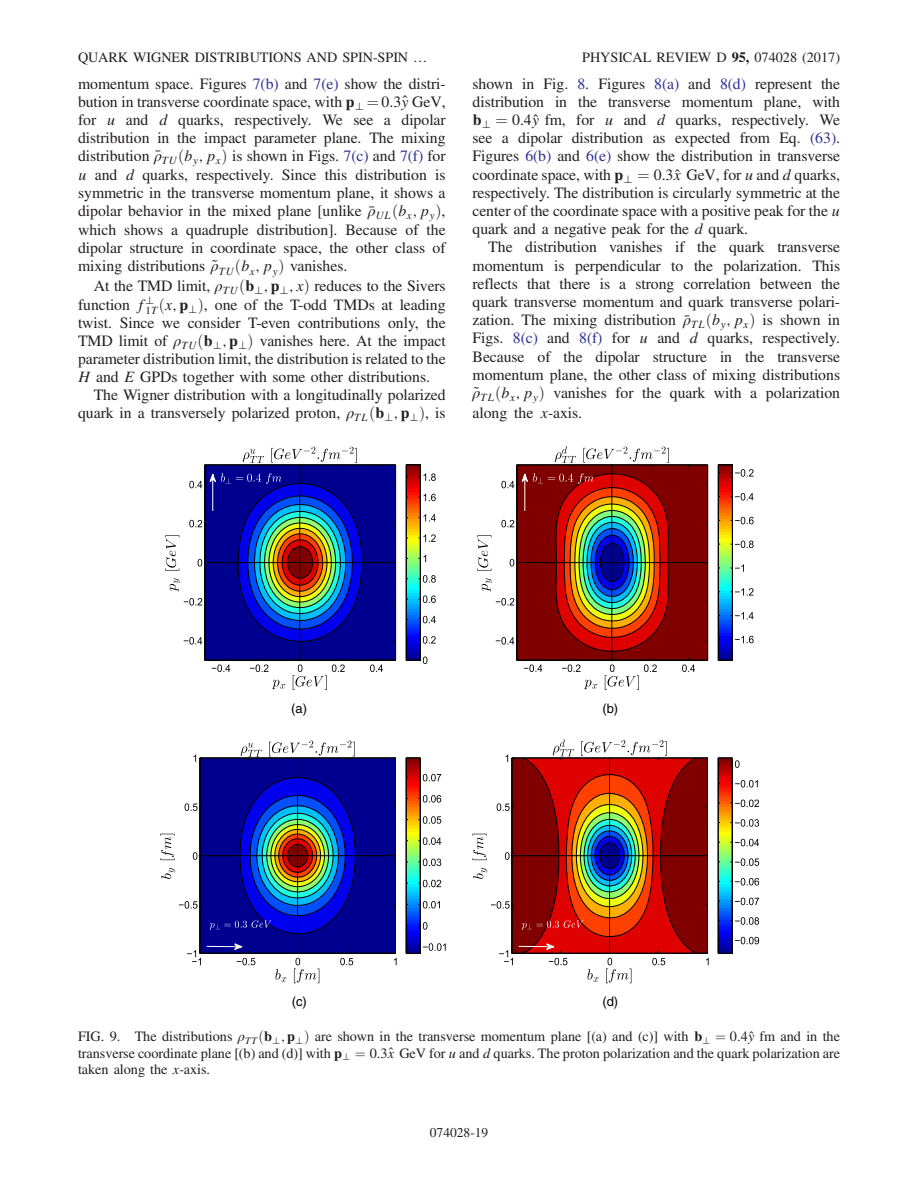
<style>
.page{position:relative;width:918px;height:1188px;background:#fff}
.page>*{position:absolute;margin:0;border:0;box-sizing:border-box;transform-origin:0 0}
.t1{font:15.75px/18.3px "Adv OT483 a 8203";color:#231f20;text-align:justify}
.t2{font:14.25px/16.5px "Adv OT483 a 8203";color:#231f20;text-align:justify}
.t3{font:13.5px "Adv OT483 a 8203";color:#231f20}
.t4{font:13.05px "Helvetica";color:#000}
.s1{font-style:inherit}
.s2{font-family:"Adv OT19 ee 2 aa 8.B"}
.s3{color:#2e3092}
.s4{font-family:"Adv TT824 b 8 cb 1.B"}
.s5{font-family:"Adv P4 C4 E74"}
.s6{font-family:"Adv T Tbdb 21 c 9 e"}
.s7{font-family:"Adv T Td 0 b 5 fdba.I"}
.s8{font-family:"Adv O Tdd 3 b 7348.I"}
</style>
<div class="page">
<svg style="left:406px;top:464px;width:30px;height:200px"></svg>
<hr style="left:406px;top:465px;width:1px;height:195px;background:#000">
<svg style="left:165px;top:447px;width:231px;height:243px"></svg>
<svg style="left:718px;top:464px;width:36px;height:197px"></svg>
<hr style="left:718px;top:465px;width:1px;height:195px;background:#000">
<svg style="left:477px;top:446px;width:231px;height:244px"></svg>
<svg style="left:406px;top:757px;width:40px;height:197px"></svg>
<hr style="left:406px;top:758px;width:1px;height:195px;background:#000">
<svg style="left:160px;top:741px;width:237px;height:242px"></svg>
<svg style="left:718px;top:757px;width:41px;height:197px"></svg>
<hr style="left:718px;top:758px;width:1px;height:195px;background:#000">
<svg style="left:473px;top:740px;width:236px;height:244px"></svg>
<p class="t2" style="left:78px;top:50px;width:351px">QUARK WIGNER DISTRIBUTIONS AND SPIN-SPIN <span class="s1">…</span></p>
<p class="t2" style="left:582px;top:50px;width:259px">PHYSICAL REVIEW D <span class="s2">95,</span> 074028 (2017)</p>
<p class="t1" style="left:78px;top:76px;width:369px">momentum space. Figures <span class="s3">7(b)</span> and <span class="s3">7(e)</span> show the distri&shy;bution in transverse coordinate space, with <span class="s4">p</span><sub>⊥</sub> <span class="s5">¼</span> <span class="s6">0</span>.<span class="s6">3</span><span class="s7">y</span><span class="s6">ˆ</span> GeV, for <span class="s7">u</span> and <span class="s7">d</span> quarks, respectively. We see a dipolar distribution in the impact parameter plane. The mixing distribution <span class="s8">ρ</span><span class="s6">¯</span><sub>TU</sub><span class="s5">ð</span><span class="s7">b</span><sub>y</sub><span class="s7">; p</span><sub>x</sub><span class="s5">Þ</span> is shown in Figs. <span class="s3">7(c)</span> and <span class="s3">7(f)</span> for <span class="s7">u</span> and <span class="s7">d</span> quarks, respectively. Since this distribution is symmetric in the transverse momentum plane, it shows a dipolar behavior in the mixed plane [unlike <span class="s8">ρ</span><span class="s6">¯</span><sub>UL</sub><span class="s5">ð</span><span class="s7">b</span><sub>x</sub><span class="s7">; p</span><sub>y</sub><span class="s5">Þ</span>, which shows a quadruple distribution]. Because of the</p>
<p class="t1" style="left:78px;top:241px;width:369px">dipolar structure in coordinate space, the other class of mixing distributions <span class="s8">ρ</span><span class="s6">~</span><sub>TU</sub><span class="s5">ð</span><span class="s7">b</span><sub>x</sub><span class="s7">; p</span><sub>y</sub><span class="s5">Þ</span> vanishes.</p>
<p class="t1" style="left:78px;top:278px;width:369px;line-height:19px;text-indent:16px">At the TMD limit, <span class="s8">ρ</span><sub>TU</sub><span class="s5">ð</span><span class="s4">b</span><sub>⊥</sub><span class="s7">;</span> <span class="s4">p</span><sub>⊥</sub><span class="s7">; x</span><span class="s5">Þ</span> reduces to the Sivers function <span class="s7">f</span><sup>⊥</sup></p>
<p class="t1" style="left:146px;top:297px;width:302px"><sub>1</sub><sub>T</sub><span class="s5">ð</span><span class="s7">x;</span> <span class="s4">p</span><sub>⊥</sub><span class="s5">Þ</span>, one of the T-odd TMDs at leading</p>
<p class="t1" style="left:78px;top:315px;width:369px">twist. Since we consider T-even contributions only, the</p>
<p class="t1" style="left:78px;top:333px;width:369px">TMD limit of <span class="s8">ρ</span><sub>TU</sub><span class="s5">ð</span><span class="s4">b</span><sub>⊥</sub><span class="s7">;</span> <span class="s4">p</span><sub>⊥</sub><span class="s5">Þ</span> vanishes here. At the impact</p>
<p class="t1" style="left:78px;top:351px;width:369px">parameter distribution limit, the distribution is related to the</p>
<p class="t1" style="left:78px;top:369px;width:353px"><span class="s7">H</span> and <span class="s7">E</span> GPDs together with some other distributions.</p>
<p class="t1" style="left:94px;top:387px;width:353px">The Wigner distribution with a longitudinally polarized</p>
<p class="t1" style="left:78px;top:405px;width:369px">quark in a transversely polarized proton, <span class="s8">ρ</span><sub>TL</sub><span class="s5">ð</span><span class="s4">b</span><sub>⊥</sub><span class="s7">;</span> <span class="s4">p</span><sub>⊥</sub><span class="s5">Þ</span>, is</p>
<p class="t1" style="left:473px;top:76px;width:369px">shown in Fig. <span class="s3">8</span>. Figures <span class="s3">8(a)</span> and <span class="s3">8(d)</span> represent the distribution in the transverse momentum plane, with <span class="s4">b</span><sub>⊥</sub> <span class="s5">¼</span> <span class="s6">0</span>.<span class="s6">4</span><span class="s7">y</span><span class="s6">ˆ</span> fm, for <span class="s7">u</span> and <span class="s7">d</span> quarks, respectively. We see a dipolar distribution as expected from Eq. <span class="s3">(63)</span>.<br>Figures <span class="s3">6(b)</span> and <span class="s3">6(e)</span> show the distribution in transverse coordinate space, with <span class="s4">p</span><sub>⊥</sub> <span class="s5">¼</span> <span class="s6">0</span>.<span class="s6">3</span><span class="s7">x</span><span class="s6">ˆ</span> GeV, for <span class="s7">u</span> and <span class="s7">d</span> quarks, respectively. The distribution is circularly symmetric at the center of the coordinate space with a positive peak for the <span class="s7">u </span>quark and a negative peak for the <span class="s7">d</span> quark.</p>
<p class="t1" style="left:473px;top:239px;width:369px;text-indent:16px">The distribution vanishes if the quark transverse momentum is perpendicular to the polarization. This reflects that there is a strong correlation between the quark transverse momentum and quark transverse polari&shy;zation. The mixing distribution <span class="s8">ρ</span><span class="s6">¯</span><sub>TL</sub><span class="s5">ð</span><span class="s7">b</span><sub>y</sub><span class="s7">; p</span><sub>x</sub><span class="s5">Þ</span> is shown in Figs. <span class="s3">8(c)</span> and <span class="s3">8(f)</span> for <span class="s7">u</span> and <span class="s7">d</span> quarks, respectively.<br>Because of the dipolar structure in the transverse momentum plane, the other class of mixing distributions <span class="s8">ρ</span><span class="s6">~</span><sub>TL</sub><span class="s5">ð</span><span class="s7">b</span><sub>x</sub><span class="s7">; p</span><sub>y</sub><span class="s5">Þ</span> vanishes for the quark with a polarization</p>
<p class="t1" style="left:473px;top:405px;width:111px">along the <span class="s7">x</span>-axis.</p>
<p class="t4" style="left:291px;top:704px;width:17px">(a)</p>
<p class="t4" style="left:602px;top:704px;width:17px">(b)</p>
<p class="t4" style="left:292px;top:997px;width:17px">(c)</p>
<p class="t4" style="left:602px;top:997px;width:17px">(d)</p>
<p class="t2" style="left:78px;top:1029px;width:763px">FIG. 9. The distributions <span class="s8">ρ</span><sub>TT</sub><span class="s5">ð</span><span class="s4">b</span><sub>⊥</sub><span class="s7">;</span> <span class="s4">p</span><sub>⊥</sub><span class="s5">Þ</span> are shown in the transverse momentum plane [(a) and (c)] with <span class="s4">b</span><sub>⊥</sub> <span class="s5">¼</span> <span class="s6">0</span>.<span class="s6">4</span><span class="s7">y</span><span class="s6">ˆ</span> fm and in the transverse coordinate plane [(b) and (d)] with <span class="s4">p</span><sub>⊥</sub> <span class="s5">¼</span> <span class="s6">0</span>.<span class="s6">3</span><span class="s7">x</span><span class="s6">ˆ</span> GeV for <span class="s7">u</span> and <span class="s7">d</span> quarks. The proton polarization and the quark polarization are taken along the <span class="s7">x</span>-axis.</p>
<p class="t3" style="left:430px;top:1128px;width:60px">074028-19</p>
</div>
